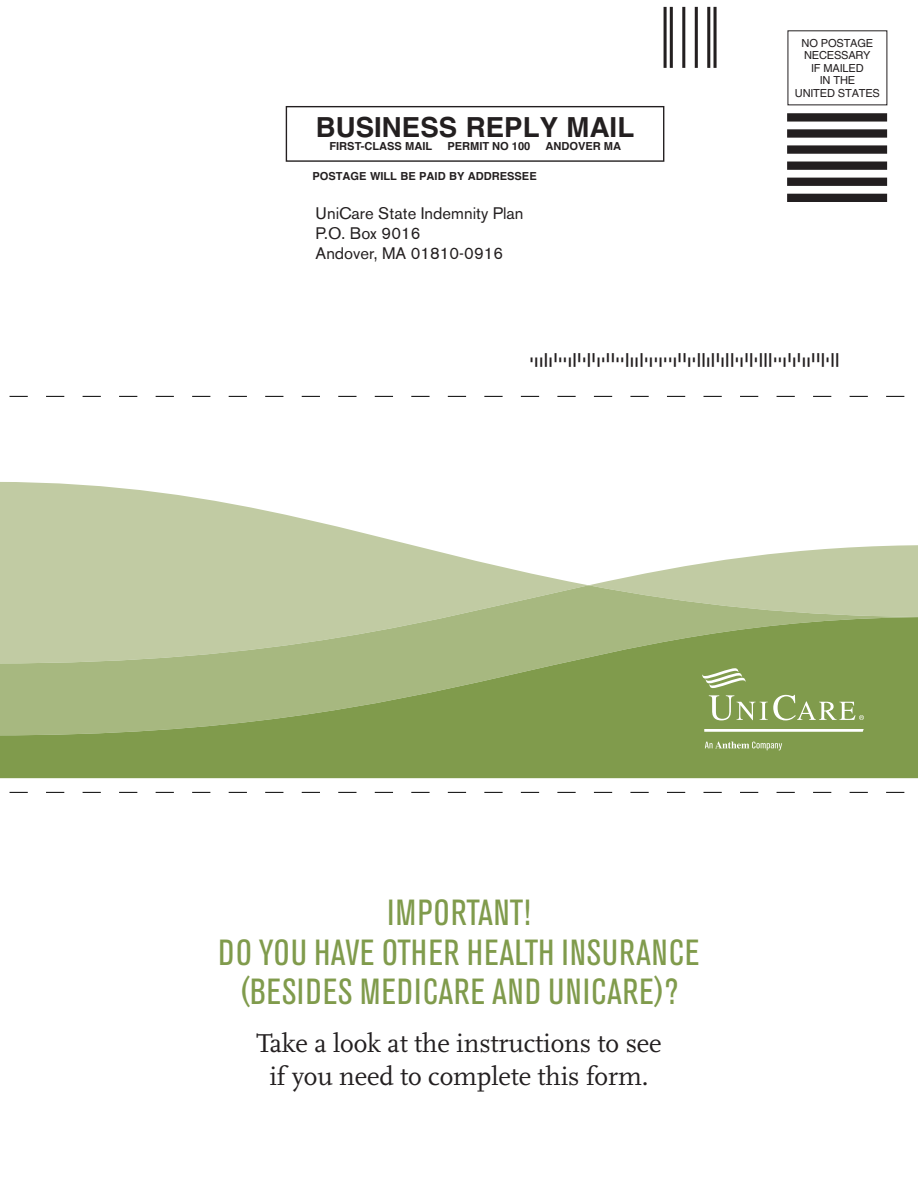
<style>
.page{position:relative;width:918px;height:1188px;background:#fff}
.page>*{position:absolute;margin:0;border:0;box-sizing:border-box;transform-origin:0 0}
.t1{font:66.45px "Postnet";color:#231f20}
.Body_copy{font:condensed 36px "Akzidenz Grotesk Pro";letter-spacing:.025em;color:#809b4c}
.t2{font:700 27.75px "Helvetica LT Std";color:#231f20}
.Body_copy-2{font:27px "Scala LF";letter-spacing:-.005em;color:#231f20}
.t3{font:16.65px/20px "Akzidenz Grotesk BE";color:#231f20}
.t4{font:700 11.1px "Helvetica";color:#231f20}
.t5{font:11.1px/12.5px "Helvetica LT Std";letter-spacing:-.02em;color:#231f20;text-align:center}
</style>
<div class="page">
<svg style="left:9px;top:792px;width:896px;height:1px"></svg>
<svg style="left:0;top:482px;width:587px;height:103px;fill:#c1cba3"></svg>
<svg style="left:590px;top:545px;width:328px;height:40px"></svg>
<svg style="left:0;top:585px;width:918px;height:32px;background:#bcc79c"></svg>
<svg style="left:0;top:617px;width:918px;height:161px;background:#92a965"></svg>
<svg style="left:704px;top:729px;width:160px;height:3px"></svg>
<svg style="left:702px;top:668px;width:44px;height:20px"></svg>
<svg style="left:709px;top:695px;width:155px;height:25px;background:#99af70"></svg>
<svg style="left:705px;top:741px;width:77px;height:9px"></svg>
<svg style="left:285px;top:30px;width:603px;height:172px"></svg>
<p class="t2" style="left:316px;top:110px;width:320px">BUSINESS REPLY MAIL</p>
<p class="t4" style="left:329px;top:138px;width:104px">FIRST-CLASS MAIL</p>
<p class="t4" style="left:447px;top:138px;width:85px">PERMIT NO 100</p>
<p class="t4" style="left:545px;top:138px;width:77px">ANDOVER MA</p>
<p class="t4" style="left:313px;top:167px;width:226px">POSTAGE WILL BE PAID BY ADDRESSEE</p>
<p class="t3" style="left:316px;top:204px;width:209px">UniCare State Indemnity Plan<br>P.O. Box 9016<br>Andover, MA 01810-0916</p>
<p class="t1" style="left:664px;top:6px;width:55px">C</p>
<p class="t5" style="left:795px;top:37px;width:87px">NO POSTAGE<br>NECESSARY<br>IF MAILED<br>IN THE<br>UNITED STATES</p>
<p class="Body_copy" style="left:387px;top:889px;width:145px">IMPORTANT!</p>
<p class="Body_copy" style="left:219px;top:929px;width:482px">DO YOU HAVE OTHER HEALTH INSURANCE</p>
<p class="Body_copy" style="left:240px;top:968px;width:440px">(BESIDES MEDICARE AND UNICARE)?</p>
<p class="Body_copy-2" style="left:256px;top:1028px;width:407px">Take a look at the instructions to see</p>
<p class="Body_copy-2" style="left:269px;top:1062px;width:381px">if you need to complete this form.</p>
</div>
